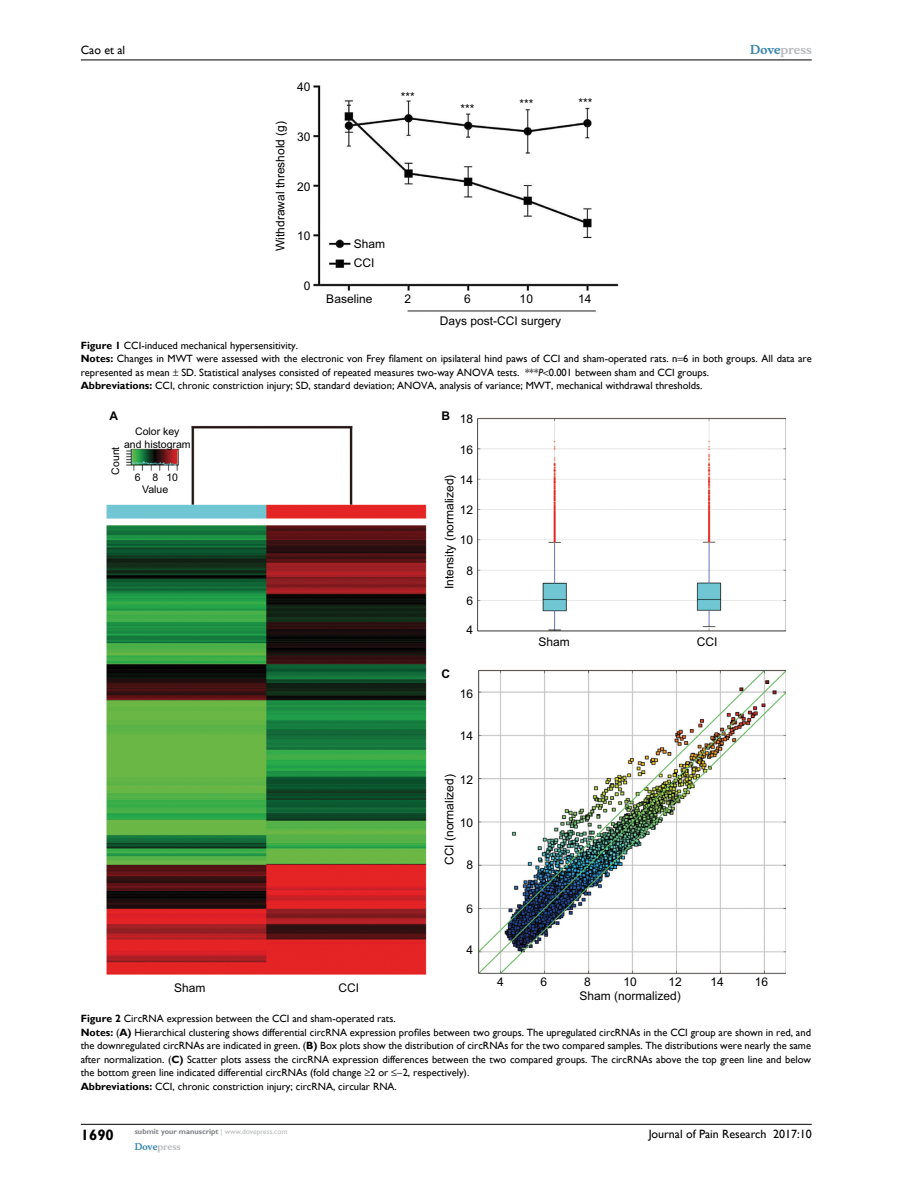
<style>
.page{position:relative;width:918px;height:1188px;background:#fff}
.page>*{position:absolute;margin:0;border:0;box-sizing:border-box;transform-origin:0 0}
.t1{font:700 15px "Gill Sans";color:#000}
.t2{font:12px/18.6px "Arial";color:#000}
.t3{font:12px "Gill Sans";color:#000}
.t4{font:700 12px "Musee";color:#b8babc}
.t5{font:700 12px "Arial";color:#000}
.t6{font:10.5px/13.5px "Gill Sans";color:#000}
.t7{font:10.5px/12.6px "Arial";color:#000;text-align:center}
.t8{font:700 9px "Musee";color:#b8babc}
.t9{font:700 7.5px "Gill Sans";color:#808285}
.s1{color:#3785ad}
.s2{font-weight:700}
.s3{font-style:italic}
.s4{font-weight:400;color:#b8babc}
</style>
<div class="page">
<hr style="left:81px;top:1124px;width:731px;height:1px;background:#000">
<hr style="left:81px;top:60px;width:731px;height:1px;background:#000">
<img style="left:313px;top:85px;width:305px;height:227px">
<img style="left:106px;top:417px;width:680px;height:557px">
<p class="t3" style="left:81px;top:43px;width:46px">Cao et al</p>
<p class="t2" style="left:297px;top:77px;width:15px">40</p>
<p class="t2" style="left:271px;top:251px;width:132px;rotate:-90deg">Withdrawal threshold (g)</p>
<p class="t2" style="left:297px;top:127px;width:15px">30</p>
<p class="t2" style="left:297px;top:177px;width:15px">20</p>
<p class="t2" style="left:297px;top:226px;width:15px">10</p>
<p class="t2" style="left:304px;top:276px;width:8px">0</p>
<p class="t2" style="left:401px;top:87px;width:16px">***</p>
<p class="t2" style="left:461px;top:99px;width:16px">***</p>
<p class="t2" style="left:354px;top:235px;width:33px">Sham<br>CCI</p>
<p class="t2" style="left:326px;top:290px;width:48px">Baseline</p>
<p class="t2" style="left:405px;top:290px;width:8px">2</p>
<p class="t2" style="left:464px;top:290px;width:8px">6</p>
<p class="t2" style="left:519px;top:94px;width:16px">***</p>
<p class="t2" style="left:579px;top:93px;width:16px">***</p>
<p class="t2" style="left:520px;top:290px;width:15px">10</p>
<p class="t2" style="left:578px;top:290px;width:15px">14</p>
<p class="t4" style="left:750px;top:43px;width:63px"><span class="s1">Dove</span>press</p>
<p class="t2" style="left:440px;top:312px;width:123px">Days post-CCI surgery</p>
<p class="t6" style="left:81px;top:338px;width:732px"><span class="s2">Figure 1</span> CCI-induced mechanical hypersensitivity.<br><span class="s2">Notes:</span> Changes in MWT were assessed with the electronic von Frey filament on ipsilateral hind paws of CCI and sham-operated rats. n 6 in both groups. All data are represented as mean SD. Statistical analyses consisted of repeated measures two-way ANOVA tests. ***<span class="s3">P</span> 0.001 between sham and CCI groups.<br><span class="s2">Abbreviations:</span> CCI, chronic constriction injury; SD, standard deviation; ANOVA, analysis of variance; MWT, mechanical withdrawal thresholds.</p>
<p class="t5" style="left:110px;top:407px;width:10px">A</p>
<p class="t5" style="left:442px;top:407px;width:10px">B</p>
<p class="t2" style="left:460px;top:409px;width:15px">18</p>
<p class="t7" style="left:124px;top:425px;width:68px">Color key<br>and histogram</p>
<p class="t7" style="left:166px;top:471px;width:13px">10</p>
<p class="t7" style="left:109px;top:475px;width:30px;rotate:-90deg">Count</p>
<p class="t7" style="left:135px;top:471px;width:7px">6</p>
<p class="t7" style="left:152px;top:471px;width:7px">8</p>
<p class="t7" style="left:142px;top:483px;width:28px">Value</p>
<p class="t2" style="left:174px;top:979px;width:33px">Sham</p>
<p class="t2" style="left:339px;top:979px;width:22px">CCI</p>
<p class="t2" style="left:460px;top:440px;width:15px">16</p>
<p class="t2" style="left:440px;top:589px;width:116px;rotate:-90deg">Intensity (normalized)</p>
<p class="t2" style="left:460px;top:471px;width:15px">14</p>
<p class="t2" style="left:460px;top:500px;width:15px">12</p>
<p class="t2" style="left:460px;top:531px;width:15px">10</p>
<p class="t2" style="left:467px;top:561px;width:8px">8</p>
<p class="t2" style="left:467px;top:592px;width:8px">6</p>
<p class="t2" style="left:467px;top:620px;width:8px">4</p>
<p class="t5" style="left:442px;top:665px;width:10px">C</p>
<p class="t2" style="left:460px;top:684px;width:15px">16</p>
<p class="t2" style="left:460px;top:727px;width:15px">14</p>
<p class="t2" style="left:440px;top:865px;width:92px;rotate:-90deg">CCI (normalized)</p>
<p class="t2" style="left:460px;top:770px;width:15px">12</p>
<p class="t2" style="left:460px;top:813px;width:15px">10</p>
<p class="t2" style="left:467px;top:855px;width:8px">8</p>
<p class="t2" style="left:467px;top:899px;width:8px">6</p>
<p class="t2" style="left:467px;top:940px;width:8px">4</p>
<p class="t2" style="left:539px;top:633px;width:33px">Sham</p>
<p class="t2" style="left:697px;top:633px;width:22px">CCI</p>
<p class="t2" style="left:497px;top:973px;width:8px">4</p>
<p class="t2" style="left:541px;top:973px;width:8px">6</p>
<p class="t2" style="left:584px;top:973px;width:8px">8</p>
<p class="t2" style="left:624px;top:973px;width:15px">10</p>
<p class="t2" style="left:668px;top:973px;width:15px">12</p>
<p class="t2" style="left:711px;top:973px;width:15px">14</p>
<p class="t2" style="left:755px;top:973px;width:15px">16</p>
<p class="t2" style="left:580px;top:986px;width:103px">Sham (normalized)</p>
<p class="t6" style="left:81px;top:1012px;width:732px"><span class="s2">Figure 2</span> CircRNA expression between the CCI and sham-operated rats.<br><span class="s2">Notes:</span> (<span class="s2">A)</span> Hierarchical clustering shows differential circRNA expression profiles between two groups. The upregulated circRNAs in the CCI group are shown in red, and the downregulated circRNAs are indicated in green. (<span class="s2">B)</span> Box plots show the distribution of circRNAs for the two compared samples. The distributions were nearly the same after normalization. (<span class="s2">C)</span> Scatter plots assess the circRNA expression differences between the two compared groups. The circRNAs above the top green line and below the bottom green line indicated differential circRNAs (fold change ≥2 or ≤−2, respectively).<br><span class="s2">Abbreviations:</span> CCI, chronic constriction injury; circRNA, circular RNA.</p>
<h1 class="t1" style="left:81px;top:1126px;width:35px">1690</h1>
<p class="t9" style="left:135px;top:1127px;width:154px">submit your manuscript <span class="s4">| www.dovepress.com</span></p>
<p class="t8" style="left:135px;top:1141px;width:48px"><span class="s1">Dove</span>press</p>
<p class="t3" style="left:649px;top:1127px;width:164px">Journal of Pain Research 2017:10</p>
</div>
